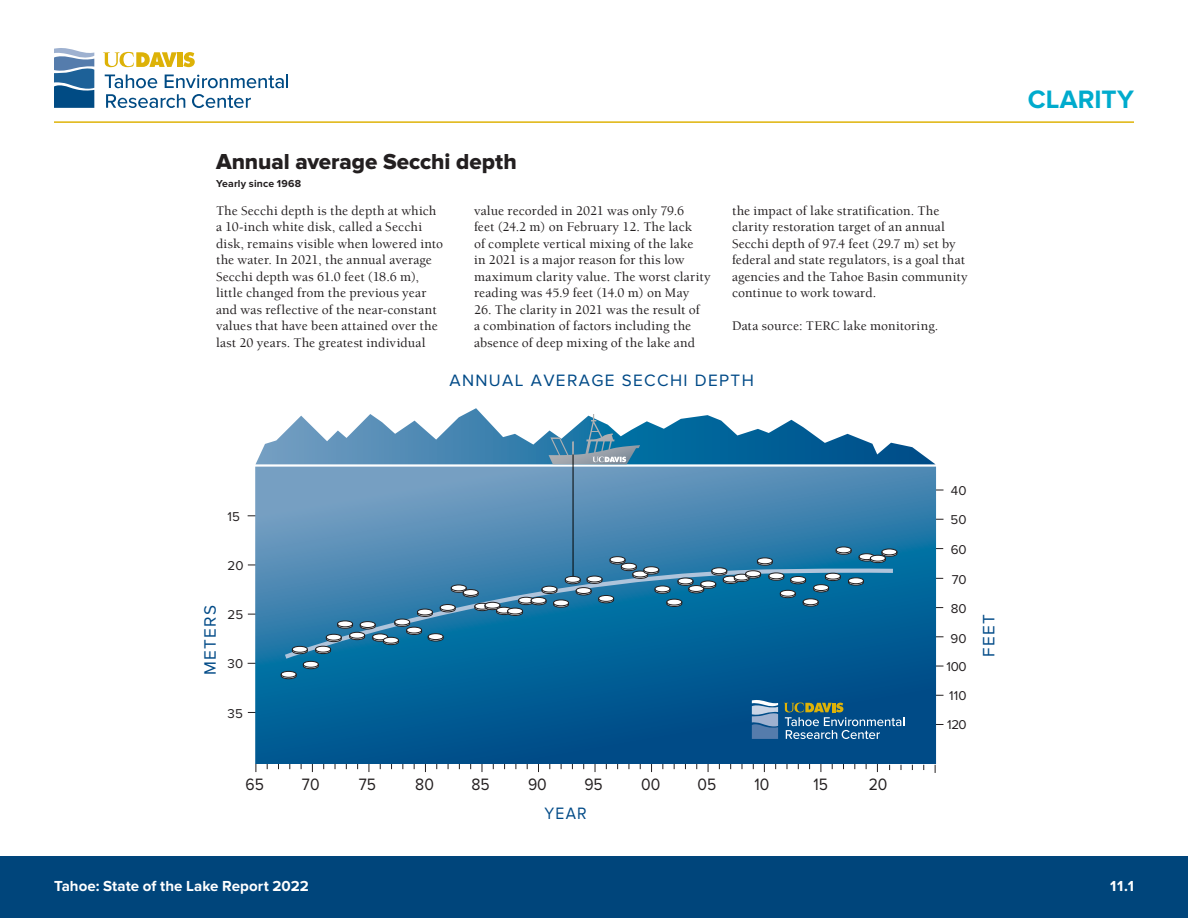
<style>
.page{position:relative;width:1188px;height:918px;background:#fff}
.page>*{position:absolute;margin:0;border:0;box-sizing:border-box;transform-origin:0 0}
.t1{font:700 26.1px "Proxima Nova";color:#00abcd}
._02_Title{font:22.5px "Proxima Nova Extrabld";letter-spacing:-.005em;color:#231f20}
.t2{font:17.1px "Proxima Nova";letter-spacing:.08em;color:#004a87}
.t3{font:17.1px "Proxima Nova";color:#231f20;scale:.92 1}
.t4{font:17.1px "Proxima Nova";letter-spacing:.08em;color:#004a87;scale:.92 1}
.t5{font:700 15.15px "Proxima Nova";letter-spacing:.005em;color:#fff}
._05_Text{font:500 13.5px/16.5px "Berkeley UC Davis";letter-spacing:.01em;color:#231f20}
.t6{font:13.35px/28.8px "Proxima Nova";color:#231f20;text-align:center}
._03_Subtitle{font:700 10.5px "Proxima Nova";letter-spacing:.015em;color:#231f20}
</style>
<div class="page">
<div style="left:0;top:856px;width:1188px;height:62px;background:#00457b"></div>
<hr style="left:54px;top:121px;width:1080px;height:2px;background:#deb308">
<svg style="left:183px;top:52px;width:12px;height:15px"></svg>
<div style="left:177px;top:52px;width:5px;height:15px;background:#ddb207"></div>
<svg style="left:103px;top:52px;width:74px;height:15px"></svg>
<svg style="left:105px;top:75px;width:52px;height:13px"></svg>
<svg style="left:165px;top:75px;width:123px;height:13px"></svg>
<svg style="left:106px;top:94px;width:79px;height:14px"></svg>
<svg style="left:192px;top:94px;width:59px;height:14px"></svg>
<svg style="left:54px;top:48px;width:40px;height:60px;background:#4d7faa"></svg>
<svg style="left:255px;top:467px;width:681px;height:297px;background:#2771a2"></svg>
<svg style="left:256px;top:408px;width:679px;height:56px"></svg>
<svg style="left:784px;top:702px;width:120px;height:37px;background:#316a8d"></svg>
<svg style="left:752px;top:700px;width:26px;height:39px"></svg>
<hr style="left:573px;top:455px;width:1px;height:125px;background:#040503">
<svg style="left:281px;top:567px;width:616px;height:94px;background:#1870a2"></svg>
<svg style="left:280px;top:671px;width:17px;height:8px"></svg>
<svg style="left:292px;top:646px;width:16px;height:8px"></svg>
<svg style="left:303px;top:661px;width:16px;height:8px"></svg>
<svg style="left:315px;top:546px;width:583px;height:108px;background:#2979a5"></svg>
<p class="_02_Title" style="left:216px;top:149px;width:302px">Annual average Secchi depth</p>
<p class="_03_Subtitle" style="left:216px;top:177px;width:87px">Yearly since 1968</p>
<p class="_05_Text" style="left:216px;top:202px;width:229px">The Secchi depth is the depth at which a 10-inch white disk, called a Secchi disk, remains visible when lowered into the water. In 2021, the annual average Secchi depth was 61.0 feet (18.6 m), little changed from the previous year and was reflective of the near-constant values that have been attained over the last 20 years. The greatest individual</p>
<p class="_05_Text" style="left:474px;top:202px;width:238px">value recorded in 2021 was only 79.6<br>feet (24.2 m) on February 12. The lack<br>of complete vertical mixing of the lake<br>in 2021 is a major reason for this low maximum clarity value. The worst clarity reading was 45.9 feet (14.0 m) on May</p>
<p class="_05_Text" style="left:474px;top:301px;width:227px">26. The clarity in 2021 was the result of a combination of factors including the absence of deep mixing of the lake and</p>
<p class="_05_Text" style="left:732px;top:202px;width:237px">the impact of lake stratification. The clarity restoration target of an annual Secchi depth of 97.4 feet (29.7 m) set by federal and state regulators, is a goal that agencies and the Tahoe Basin community continue to work toward.</p>
<p class="_05_Text" style="left:732px;top:318px;width:208px">Data source: TERC lake monitoring.</p>
<p class="t2" style="left:449px;top:370px;width:306px">ANNUAL AVERAGE SECCHI DEPTH</p>
<h1 class="t1" style="left:1028px;top:85px;width:108px">CLARITY</h1>
<p class="t6" style="left:228px;top:503px;width:14px">15</p>
<p class="t6" style="left:228px;top:551px;width:17px">20</p>
<p class="t2" style="left:200px;top:675px;width:72px;rotate:-90deg">METERS</p>
<p class="t6" style="left:228px;top:601px;width:17px">25</p>
<p class="t6" style="left:228px;top:650px;width:17px">30</p>
<p class="t6" style="left:228px;top:699px;width:17px">35</p>
<p class="t3" style="left:245px;top:775px;width:22px">65</p>
<p class="t3" style="left:302px;top:775px;width:21px">70</p>
<p class="t3" style="left:359px;top:775px;width:20px">75</p>
<p class="t3" style="left:415px;top:775px;width:22px">80</p>
<p class="t3" style="left:472px;top:775px;width:21px">85</p>
<p class="t3" style="left:528px;top:775px;width:22px">90</p>
<p class="t3" style="left:584px;top:775px;width:22px">95</p>
<p class="t3" style="left:641px;top:775px;width:22px">00</p>
<p class="t3" style="left:697px;top:775px;width:22px">05</p>
<p class="t3" style="left:754px;top:775px;width:18px">10</p>
<p class="t3" style="left:814px;top:775px;width:17px">15</p>
<p class="t3" style="left:869px;top:775px;width:22px">20</p>
<p class="t4" style="left:544px;top:803px;width:47px">YEAR</p>
<p class="t5" style="left:54px;top:877px;width:256px">Tahoe: State of the Lake Report 2022</p>
<p class="t6" style="left:951px;top:476px;width:17px;text-align:left">40<br>50</p>
<p class="t6" style="left:951px;top:536px;width:17px">60</p>
<p class="t6" style="left:952px;top:565px;width:16px">70</p>
<p class="t6" style="left:951px;top:595px;width:17px">80</p>
<p class="t6" style="left:946px;top:624px;width:22px">90<br>100<br>110<br>120</p>
<p class="t2" style="left:979px;top:657px;width:44px;rotate:-90deg">FEET</p>
<p class="t5" style="left:1110px;top:877px;width:25px">11.1</p>
</div>
